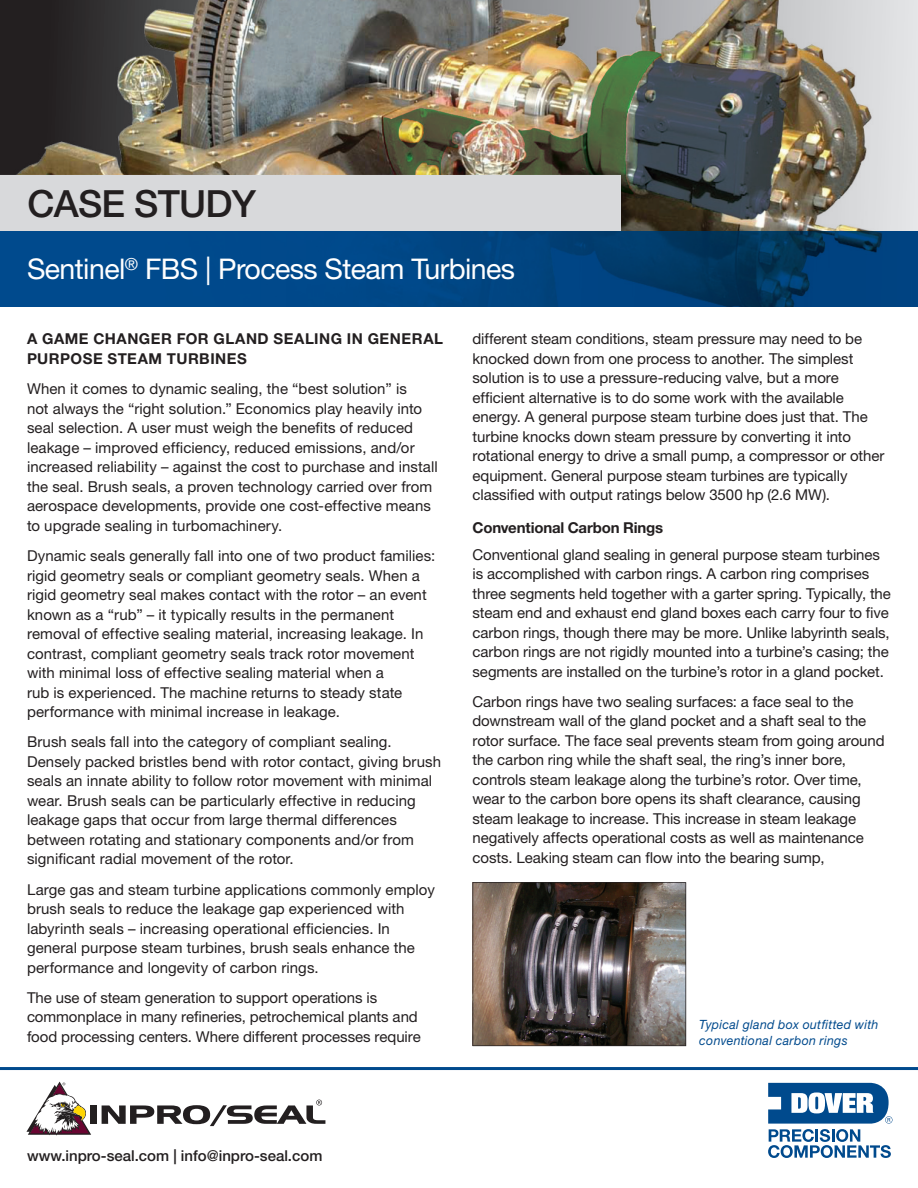
<style>
.page{position:relative;width:918px;height:1188px;background:#fff}
.page>*{position:absolute;margin:0;border:0;box-sizing:border-box;transform-origin:0 0}
.t1{font:500 37.5px "Helvetica Neue LT Std";letter-spacing:-.02em;color:#231f20}
.t2{font:28.5px "Helvetica Neue LT Std";letter-spacing:-.02em;color:#fff}
.t3{font:15px/19.5px "Helvetica Neue LT Std";color:#231f20}
.t4{font:700 15px/19.5px "Helvetica Neue LT Std";letter-spacing:.03em;color:#231f20}
.t5{font:500 15px "Helvetica Neue LT Std";color:#231f20}
.t6{font:700 15px "Helvetica Neue LT Std";letter-spacing:-.01em;color:#231f20}
.t7{font:italic 12.75px/16.5px "Helvetica Neue LT Std";letter-spacing:.025em;color:#004a8d}
</style>
<div class="page">
<img style="left:0;top:0;width:918px;height:200px">
<img style="left:621px;top:200px;width:297px;height:31px">
<div style="left:0;top:175px;width:621px;height:56px;background:#d8d9db"></div>
<svg style="left:0;top:1067px;width:918px;height:3px;background:#034c8e"></svg>
<svg style="left:768px;top:1083px;width:124px;height:75px"></svg>
<img style="left:0;top:231px;width:918px;height:76px">
<div style="left:90px;top:1105px;width:7px;height:19px;background:#231f20"></div>
<svg style="left:26px;top:1082px;width:65px;height:54px"></svg>
<svg style="left:102px;top:1100px;width:223px;height:26px"></svg>
<img style="left:472px;top:882px;width:214px;height:164px">
<h1 class="t1" style="left:27px;top:182px;width:230px">CASE STUDY</h1>
<h2 class="t2" style="left:27px;top:259px;width:490px">Sentinel<sup>®</sup> FBS | Process Steam Turbines</h2>
<p class="t4" style="left:27px;top:330px;width:418px">A GAME CHANGER FOR GLAND SEALING IN GENERAL<br>PURPOSE STEAM TURBINES</p>
<p class="t3" style="left:27px;top:381px;width:412px">When it comes to dynamic sealing, the “best solution” is<br>not always the “right solution.” Economics play heavily into seal selection. A user must weigh the benefits of reduced leakage – improved efficiency, reduced emissions, and/or increased reliability – against the cost to purchase and install the seal. Brush seals, a proven technology carried over from aerospace developments, provide one cost-effective means to upgrade sealing in turbomachinery.</p>
<p class="t3" style="left:27px;top:547px;width:410px">Dynamic seals generally fall into one of two product families: rigid geometry seals or compliant geometry seals. When a rigid geometry seal makes contact with the rotor – an event known as a “rub” – it typically results in the permanent removal of effective sealing material, increasing leakage. In contrast, compliant geometry seals track rotor movement with minimal loss of effective sealing material when a<br>rub is experienced. The machine returns to steady state performance with minimal increase in leakage.</p>
<p class="t3" style="left:27px;top:734px;width:416px">Brush seals fall into the category of compliant sealing.<br>Densely packed bristles bend with rotor contact, giving brush seals an innate ability to follow rotor movement with minimal wear. Brush seals can be particularly effective in reducing leakage gaps that occur from large thermal differences between rotating and stationary components and/or from significant radial movement of the rotor.</p>
<p class="t3" style="left:27px;top:881px;width:409px">Large gas and steam turbine applications commonly employ brush seals to reduce the leakage gap experienced with labyrinth seals – increasing operational efficiencies. In general purpose steam turbines, brush seals enhance the performance and longevity of carbon rings.</p>
<p class="t3" style="left:27px;top:989px;width:395px">The use of steam generation to support operations is commonplace in many refineries, petrochemical plants and food processing centers. Where different processes require</p>
<p class="t3" style="left:472px;top:331px;width:413px">different steam conditions, steam pressure may need to be knocked down from one process to another. The simplest solution is to use a pressure-reducing valve, but a more efficient alternative is to do some work with the available energy. A general purpose steam turbine does just that. The turbine knocks down steam pressure by converting it into rotational energy to drive a small pump, a compressor or other equipment. General purpose steam turbines are typically classified with output ratings below 3500 hp (2.6 MW).</p>
<p class="t6" style="left:472px;top:519px;width:192px">Conventional Carbon Rings</p>
<p class="t3" style="left:472px;top:546px;width:420px">Conventional gland sealing in general purpose steam turbines is accomplished with carbon rings. A carbon ring comprises three segments held together with a garter spring. Typically, the steam end and exhaust end gland boxes each carry four to five carbon rings, though there may be more. Unlike labyrinth seals, carbon rings are not rigidly mounted into a turbine’s casing; the segments are installed on the turbine’s rotor in a gland pocket.</p>
<p class="t3" style="left:472px;top:693px;width:414px">Carbon rings have two sealing surfaces: a face seal to the downstream wall of the gland pocket and a shaft seal to the rotor surface. The face seal prevents steam from going around the carbon ring while the shaft seal, the ring’s inner bore, controls steam leakage along the turbine’s rotor. Over time, wear to the carbon bore opens its shaft clearance, causing steam leakage to increase. This increase in steam leakage negatively affects operational costs as well as maintenance costs. Leaking steam can flow into the bearing sump,</p>
<p class="t7" style="left:699px;top:1017px;width:181px">Typical gland box outfitted with conventional carbon rings</p>
<p class="t5" style="left:27px;top:1148px;width:297px">www.inpro-seal.com | info@inpro-seal.com</p>
</div>
